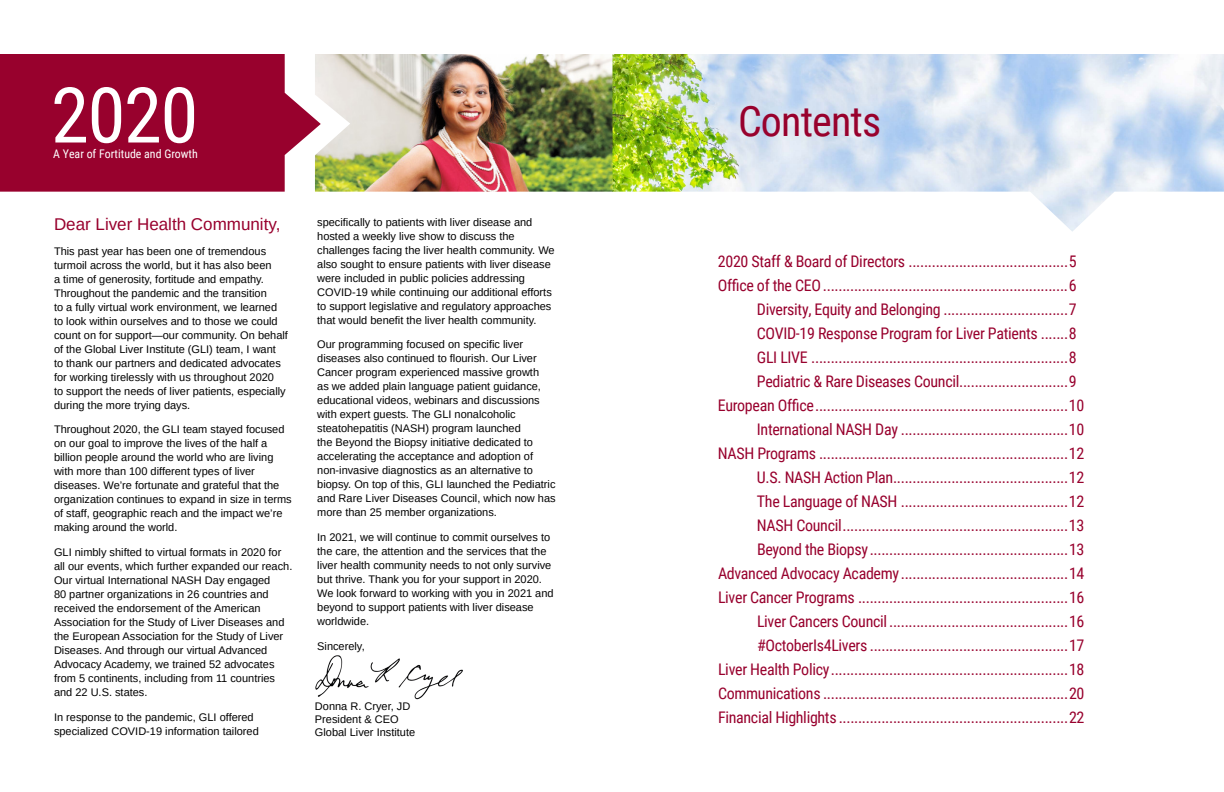
<style>
.page{position:relative;width:1224px;height:792px;background:#fff}
.page>*{position:absolute;margin:0;border:0;box-sizing:border-box;transform-origin:0 0}
.t1{font:77px "Roboto Condensed";color:#fff}
.t2{font:42px "Roboto Condensed";letter-spacing:-.02em;color:#98012d}
.t3{font:22.8px/22.8px "Roboto Condensed";color:#fff}
.t4{font:17px "Liberation Sans";color:#98012d}
.t5{font:16px "Roboto Condensed";letter-spacing:-.02em;color:#98012d}
.t6{font:11.9px "Roboto Condensed";color:#fff}
.t7{font:11px/14px "Liberation Sans";color:#000}
</style>
<div class="page">
<img style="left:612px;top:54px;width:612px;height:138px">
<svg style="left:1031px;top:192px;width:83px;height:40px"></svg>
<img style="left:321px;top:54px;width:291px;height:138px">
<img style="left:315px;top:655px;width:148px;height:45px">
<svg style="left:0;top:54px;width:321px;height:138px;background:#a0173e"></svg>
<h1 class="t1" style="left:51px;top:61px;width:149px">2020</h1>
<p class="t6" style="left:53px;top:146px;width:146px">A Year of Fortitude and Growth</p>
<h3 class="t3" style="left:54px;top:101px;width:148px">Letter From the<br>President &amp; CEO</h3>
<h3 class="t4" style="left:54px;top:213px;width:228px">Dear Liver Health Community,</h3>
<p class="t7" style="left:54px;top:244px;width:235px">This past year has been one of tremendous turmoil across the world, but it has also been<br>a time of generosity, fortitude and empathy.<br>Throughout the pandemic and the transition<br>to a fully virtual work environment, we learned to look within ourselves and to those we could count on for support—our community. On behalf of the Global Liver Institute (GLI) team, I want<br>to thank our partners and dedicated advocates for working tirelessly with us throughout 2020<br>to support the needs of liver patients, especially during the more trying days.</p>
<p class="t7" style="left:54px;top:423px;width:239px">Throughout 2020, the GLI team stayed focused on our goal to improve the lives of the half a billion people around the world who are living with more than 100 different types of liver diseases. We’re fortunate and grateful that the organization continues to expand in size in terms of staff, geographic reach and the impact we’re making around the world.</p>
<p class="t7" style="left:54px;top:546px;width:240px">GLI nimbly shifted to virtual formats in 2020 for all our events, which further expanded our reach.<br>Our virtual International NASH Day engaged<br>80 partner organizations in 26 countries and received the endorsement of the American Association for the Study of Liver Diseases and the European Association for the Study of Liver Diseases. And through our virtual Advanced Advocacy Academy, we trained 52 advocates from 5 continents, including from 11 countries and 22 U.S. states.</p>
<p class="t7" style="left:54px;top:710px;width:206px">In response to the pandemic, GLI offered specialized COVID-19 information tailored</p>
<p class="t7" style="left:317px;top:215px;width:239px">specifically to patients with liver disease and hosted a weekly live show to discuss the challenges facing the liver health community. We also sought to ensure patients with liver disease were included in public policies addressing COVID-19 while continuing our additional efforts to support legislative and regulatory approaches that would benefit the liver health community.</p>
<p class="t7" style="left:317px;top:338px;width:240px">Our programming focused on specific liver diseases also continued to flourish. Our Liver Cancer program experienced massive growth<br>as we added plain language patient guidance, educational videos, webinars and discussions with expert guests. The GLI nonalcoholic steatohepatitis (NASH) program launched<br>the Beyond the Biopsy initiative dedicated to accelerating the acceptance and adoption of non-invasive diagnostics as an alternative to biopsy. On top of this, GLI launched the Pediatric and Rare Liver Diseases Council, which now has more than 25 member organizations.</p>
<p class="t7" style="left:317px;top:530px;width:238px">In 2021, we will continue to commit ourselves to the care, the attention and the services that the liver health community needs to not only survive but thrive. Thank you for your support in 2020.<br>We look forward to working with you in 2021 and beyond to support patients with liver disease worldwide.</p>
<p class="t7" style="left:317px;top:639px;width:49px">Sincerely,</p>
<p class="t7" style="left:315px;top:700px;width:102px;line-height:13px">Donna R. Cryer, JD<br>President &amp; CEO<br>Global Liver Institute</p>
<h2 class="t2" style="left:738px;top:91px;width:145px">Contents</h2>
<h3 class="t5" style="left:718px;top:250px;width:360px">2020 Staff &amp; Board of Directors .........................................5</h3>
<h3 class="t5" style="left:718px;top:274px;width:360px">Office of the CEO...............................................................6</h3>
<h3 class="t5" style="left:757px;top:298px;width:321px">Diversity, Equity and Belonging ................................7</h3>
<h3 class="t5" style="left:757px;top:322px;width:321px">COVID-19 Response Program for Liver Patients .......8</h3>
<h3 class="t5" style="left:757px;top:346px;width:321px">GLI LIVE ..................................................................8</h3>
<h3 class="t5" style="left:757px;top:370px;width:321px">Pediatric &amp; Rare Diseases Council............................9</h3>
<h3 class="t5" style="left:718px;top:394px;width:368px">European Office.................................................................10</h3>
<h3 class="t5" style="left:757px;top:418px;width:329px">International NASH Day ...........................................10</h3>
<h3 class="t5" style="left:718px;top:442px;width:368px">NASH Programs ................................................................12</h3>
<h3 class="t5" style="left:757px;top:466px;width:329px">U.S. NASH Action Plan.............................................12</h3>
<h3 class="t5" style="left:757px;top:490px;width:329px">The Language of NASH ...........................................12</h3>
<h3 class="t5" style="left:757px;top:514px;width:329px">NASH Council..........................................................13</h3>
<h3 class="t5" style="left:757px;top:538px;width:329px">Beyond the Biopsy ...................................................13</h3>
<h3 class="t5" style="left:718px;top:562px;width:368px">Advanced Advocacy Academy ...........................................14</h3>
<h3 class="t5" style="left:718px;top:586px;width:368px">Liver Cancer Programs ......................................................16</h3>
<h3 class="t5" style="left:757px;top:610px;width:329px">Liver Cancers Council..............................................16</h3>
<h3 class="t5" style="left:757px;top:634px;width:329px">#OctoberIs4Livers ...................................................17</h3>
<h3 class="t5" style="left:718px;top:658px;width:368px">Liver Health Policy.............................................................18</h3>
<h3 class="t5" style="left:718px;top:682px;width:368px">Communications ...............................................................20</h3>
<h3 class="t5" style="left:718px;top:706px;width:368px">Financial Highlights ...........................................................22</h3>
</div>
